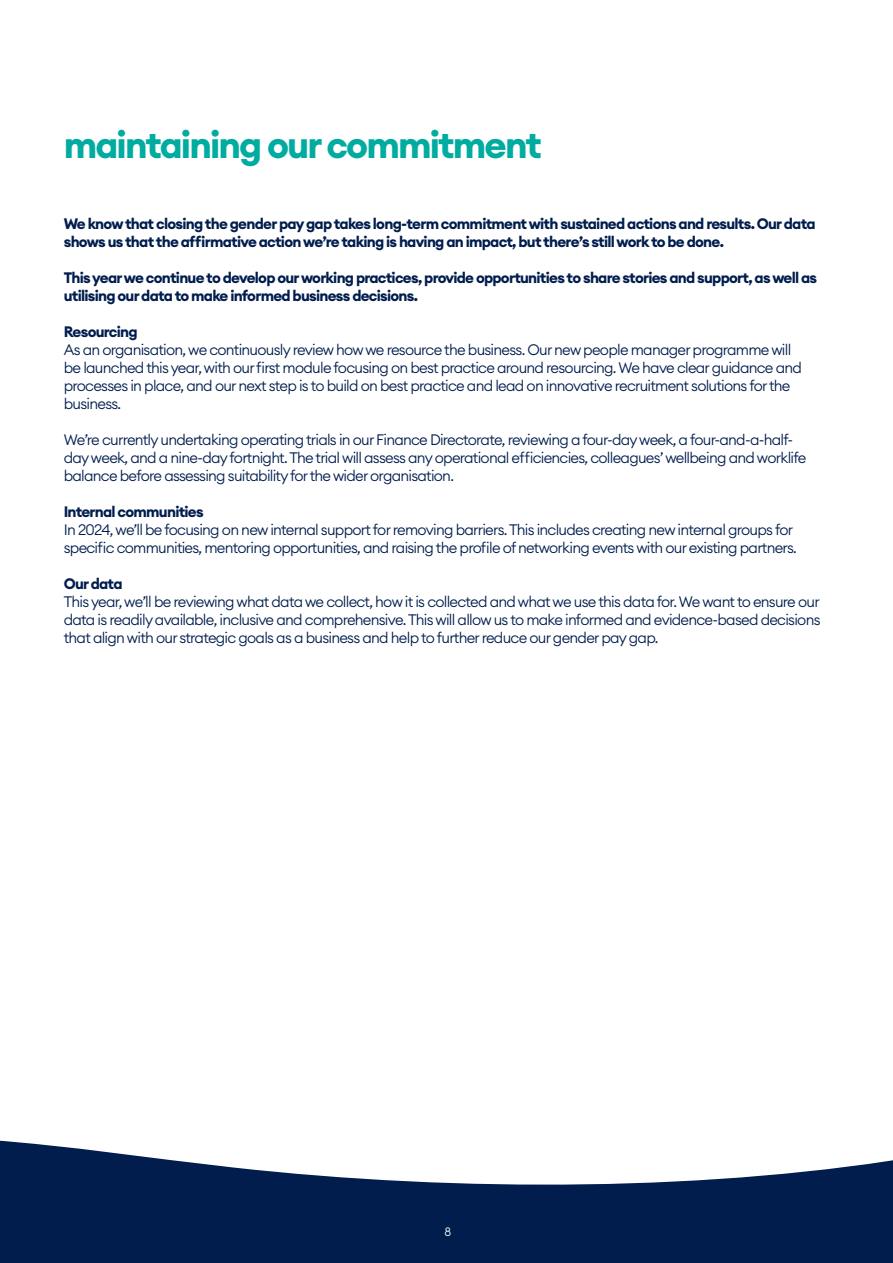
<style>
.page{position:relative;width:893px;height:1263px;background:#fff}
.page>*{position:absolute;margin:0;border:0;box-sizing:border-box;transform-origin:0 0}
.t1{font:700 37.5px "Euclid Circular A";letter-spacing:-.05em;color:#00aca0}
.t2{font:300 15px/18px "Euclid Circular A";letter-spacing:-.05em;color:#001d4e}
.t3{font:700 15px/18px "Euclid Circular A";letter-spacing:-.05em;color:#001d4e}
.t4{font:300 12px "Euclid Circular A";color:#fff}
</style>
<div class="page">
<svg style="left:0;top:1140px;width:893px;height:123px;fill:#001d4e"></svg>
<h1 class="t1" style="left:64px;top:120px;width:480px">maintaining our commitment</h1>
<p class="t3" style="left:64px;top:215px;width:753px">We know that closing the gender pay gap takes long-term commitment with sustained actions and results. Our data shows us that the affirmative action we’re taking is having an impact, but there’s still work to be done.</p>
<p class="t3" style="left:64px;top:269px;width:755px">This year we continue to develop our working practices, provide opportunities to share stories and support, as well as utilising our data to make informed business decisions.</p>
<p class="t3" style="left:64px;top:323px;width:75px">Resourcing</p>
<p class="t2" style="left:64px;top:340px;width:740px">As an organisation, we continuously review how we resource the business. Our new people manager programme will be launched this year, with our first module focusing on best practice around resourcing. We have clear guidance and processes in place, and our next step is to build on best practice and lead on innovative recruitment solutions for the business.</p>
<p class="t2" style="left:64px;top:430px;width:744px">We’re currently undertaking operating trials in our Finance Directorate, reviewing a four-day week, a four-and-a-half&shy;day week, and a nine-day fortnight. The trial will assess any operational efficiencies, colleagues’ wellbeing and worklife balance before assessing suitability for the wider organisation.</p>
<p class="t3" style="left:64px;top:503px;width:142px">Internal communities</p>
<p class="t2" style="left:64px;top:520px;width:734px">In 2024, we’ll be focusing on new internal support for removing barriers. This includes creating new internal groups for specific communities, mentoring opportunities, and raising the profile of networking events with our existing partners.</p>
<p class="t3" style="left:64px;top:575px;width:60px">Our data</p>
<p class="t2" style="left:64px;top:592px;width:758px;text-align:justify">This year, we’ll be reviewing what data we collect, how it is collected and what we use this data for. We want to ensure our data is readily available, inclusive and comprehensive. This will allow us to make informed and evidence-based decisions that align with our strategic goals as a business and help to further reduce our gender pay gap.</p>
<p class="t4" style="left:445px;top:1224px;width:8px">8</p>
</div>
